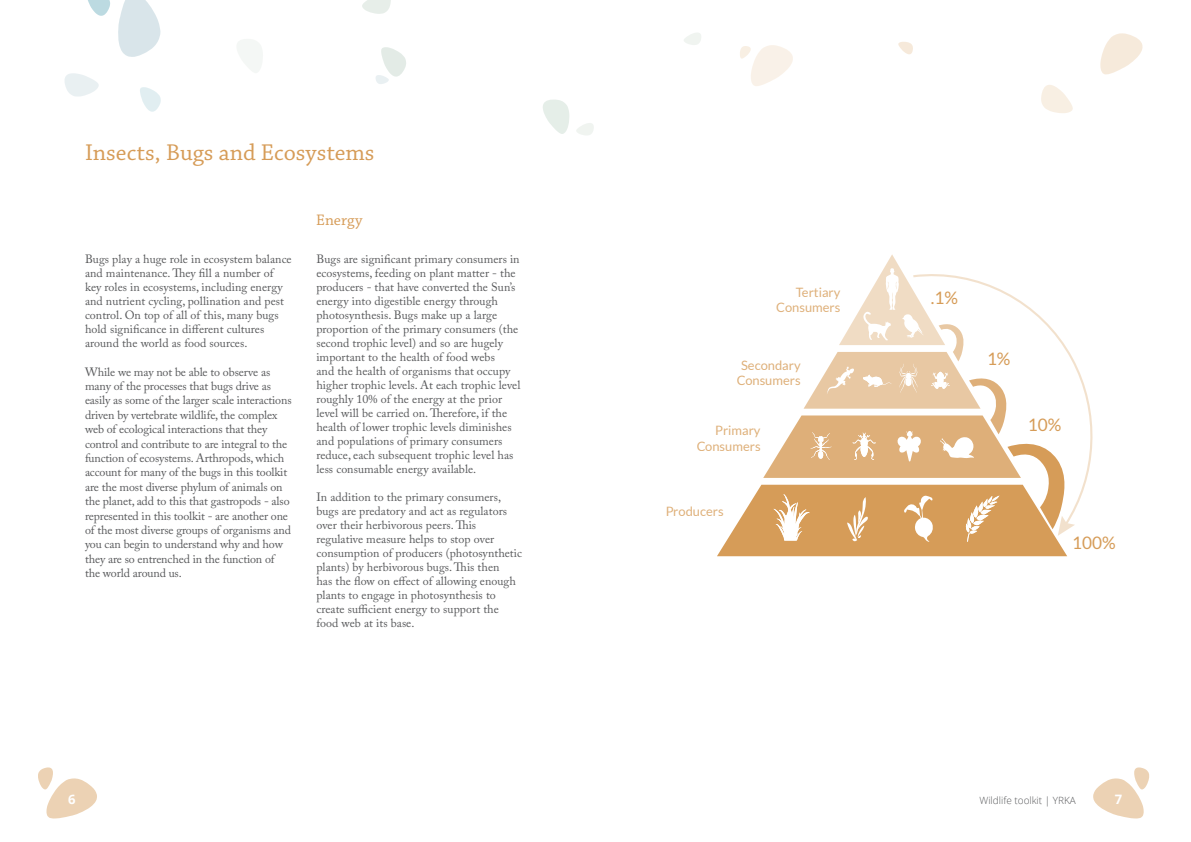
<style>
.page{position:relative;width:1191px;height:842px;background:#fff}
.page>*{position:absolute;margin:0;border:0;box-sizing:border-box;transform-origin:0 0}
.t1{font:24px "Chaparral Pro";color:#d69c58}
.t2{font:17.2px "Lato";color:#d69c58}
.t3{font:16px "Chaparral Pro";color:#d69c58}
.t4{font:700 13px "Open Sans";color:#fff}
.t5{font:12.9px/15.5px "Lato";color:#d69c58;text-align:right}
.t6{font:12px/14px "Adobe Caslon Pro";letter-spacing:.005em;color:#58595b}
.t7{font:300 10px "Open Sans";color:#58595b}
</style>
<div class="page">
<svg style="left:1041px;top:85px;width:32px;height:28px"></svg>
<svg style="left:1100px;top:33px;width:42px;height:41px"></svg>
<svg style="left:65px;top:73px;width:34px;height:24px"></svg>
<svg style="left:118px;top:0;width:42px;height:57px"></svg>
<svg style="left:88px;top:0;width:22px;height:16px"></svg>
<svg style="left:140px;top:87px;width:21px;height:25px"></svg>
<svg style="left:237px;top:39px;width:26px;height:34px"></svg>
<svg style="left:362px;top:0;width:29px;height:14px"></svg>
<svg style="left:740px;top:45px;width:53px;height:41px"></svg>
<svg style="left:898px;top:42px;width:15px;height:12px"></svg>
<svg style="left:376px;top:47px;width:30px;height:37px"></svg>
<svg style="left:543px;top:100px;width:26px;height:34px"></svg>
<svg style="left:576px;top:123px;width:18px;height:12px"></svg>
<svg style="left:684px;top:33px;width:17px;height:12px"></svg>
<svg style="left:1093px;top:767px;width:56px;height:51px"></svg>
<svg style="left:38px;top:767px;width:59px;height:51px"></svg>
<svg style="left:1075px;top:363px;width:17px;height:147px"></svg>
<svg style="left:717px;top:254px;width:358px;height:302px"></svg>
<h1 class="t1" style="left:85px;top:139px;width:291px">Insects, Bugs and Ecosystems</h1>
<p class="t6" style="left:85px;top:252px;width:208px">Bugs play a huge role in ecosystem balance and maintenance. They fill a number of key roles in ecosystems, including energy and nutrient cycling, pollination and pest control. On top of all of this, many bugs hold significance in different cultures around the world as food sources.</p>
<p class="t6" style="left:85px;top:364px;width:208px;line-height:14.4px">While we may not be able to observe as many of the processes that bugs drive as easily as some of the larger scale interactions driven by vertebrate wildlife, the complex web of ecological interactions that they control and contribute to are integral to the function of ecosystems. Arthropods, which account for many of the bugs in this toolkit are the most diverse phylum of animals on the planet, add to this that gastropods - also represented in this toolkit - are another one of the most diverse groups of organisms and you can begin to understand why and how they are so entrenched in the function of the world around us.</p>
<h3 class="t3" style="left:316px;top:211px;width:48px">Energy</h3>
<p class="t6" style="left:316px;top:252px;width:206px">Bugs are significant primary consumers in ecosystems, feeding on plant matter - the producers - that have converted the Sun’s energy into digestible energy through photosynthesis. Bugs make up a large proportion of the primary consumers (the second trophic level) and so are hugely important to the health of food webs<br>and the health of organisms that occupy higher trophic levels. At each trophic level roughly 10% of the energy at the prior level will be carried on. Therefore, if the health of lower trophic levels diminishes and populations of primary consumers reduce, each subsequent trophic level has less consumable energy available.</p>
<p class="t6" style="left:316px;top:490px;width:207px">In addition to the primary consumers, bugs are predatory and act as regulators over their herbivorous peers. This regulative measure helps to stop over consumption of producers (photosynthetic plants) by herbivorous bugs. This then<br>has the flow on effect of allowing enough plants to engage in photosynthesis to create sufficient energy to support the food web at its base.</p>
<p class="t5" style="left:776px;top:284px;width:66px">Tertiary<br>Consumers</p>
<p class="t5" style="left:736px;top:357px;width:66px;text-align:center">Secondary<br>Consumers</p>
<p class="t5" style="left:696px;top:423px;width:66px">Primary<br>Consumers</p>
<p class="t5" style="left:665px;top:503px;width:60px">Producers</p>
<h2 class="t2" style="left:931px;top:288px;width:29px">.1%</h2>
<h2 class="t2" style="left:987px;top:349px;width:25px">1%</h2>
<h2 class="t2" style="left:1028px;top:415px;width:35px">10%</h2>
<h2 class="t2" style="left:1072px;top:533px;width:45px">100%</h2>
<p class="t4" style="left:68px;top:790px;width:9px">6</p>
<p class="t7" style="left:979px;top:793px;width:98px">Wildlife toolkit | YRKA</p>
<p class="t4" style="left:1114px;top:790px;width:9px">7</p>
</div>
